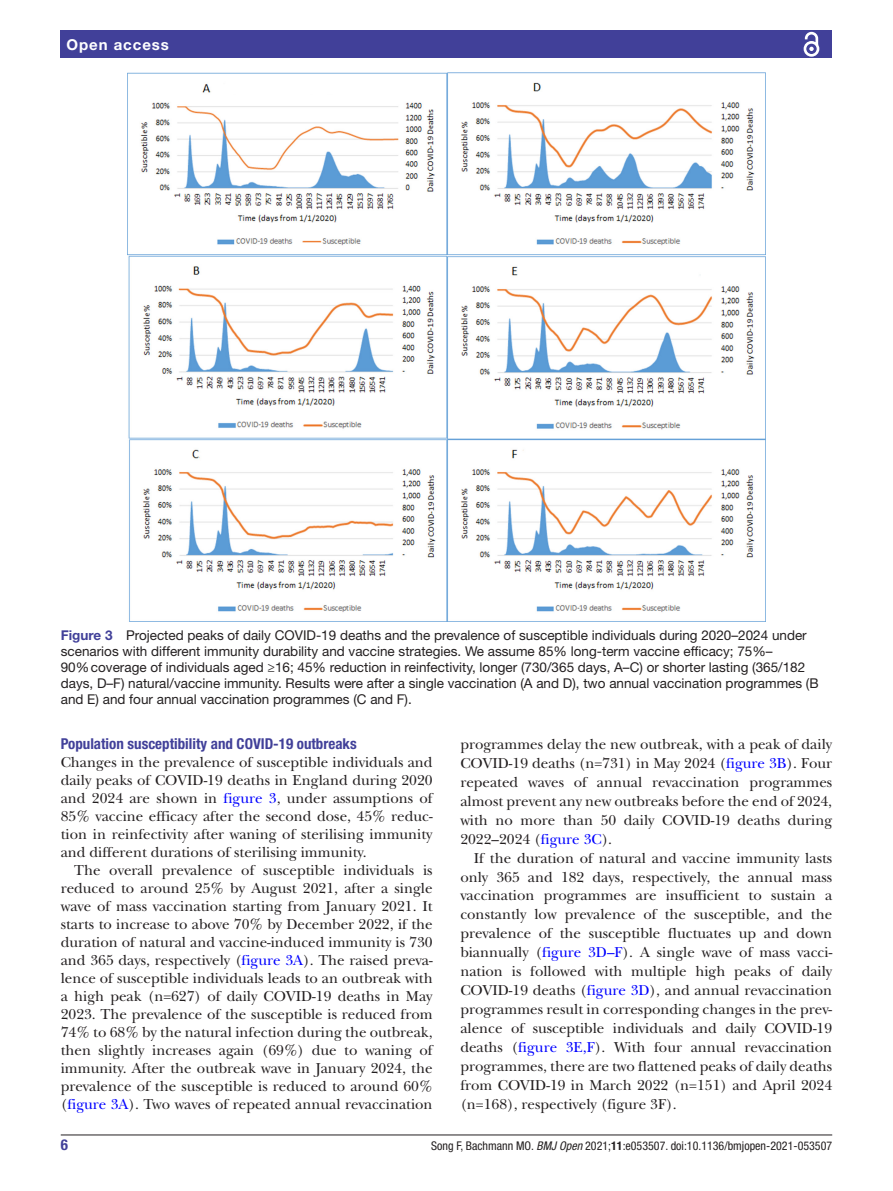
<style>
.page{position:relative;width:893px;height:1191px;background:#fff}
.page>*{position:absolute;margin:0;border:0;box-sizing:border-box;transform-origin:0 0}
.t1{font:15px/18px "New Baskerville";color:#231f20;text-align:justify}
.t2{font:700 condensed 15px "Helvetica Neue LT Std";color:#414099}
.t3{font:700 15px "Helvetica Neue LT Std";letter-spacing:.065em;color:#fff}
.t4{font:13.5px/16.2px "Helvetica Neue LT Std";color:#231f20}
.t5{font:condensed 12px "Helvetica Neue LT Std";color:#231f20}
.s1{font-weight:700;color:#414099}
.s2{color:#00f}
.s3{font-style:italic}
.s4{font-weight:700}
</style>
<div class="page">
<hr style="left:61px;top:1134px;width:771px;height:1px;background:#231f20">
<div style="left:61px;top:31px;width:771px;height:27px;background:#414099"></div>
<svg style="left:803px;top:31px;width:17px;height:26px"></svg>
<img style="left:128px;top:73px;width:637px;height:549px">
<p class="t3" style="left:66px;top:35px;width:104px">Open access</p>
<p class="t4" style="left:61px;top:626px;width:759px"><span class="s1">Figure 3</span> Projected peaks of daily COVID-19 deaths and the prevalence of susceptible individuals during 2020–2024 under scenarios with different immunity durability and vaccine strategies. We assume 85% long-term vaccine efficacy; 75%– 90%coverage of individuals aged ≥16; 45% reduction in reinfectivity, longer (730/365 days, A–C) or shorter lasting (365/182 days, D–F) natural/vaccine immunity. Results were after a single vaccination (A and D), two annual vaccination programmes (B and E) and four annual vaccination programmes (C and F).</p>
<p class="t2" style="left:61px;top:735px;width:298px">Population susceptibility and COVID-19 outbreaks</p>
<p class="t1" style="left:61px;top:753px;width:373px">Changes in the prevalence of susceptible individuals and daily peaks of COVID-19 deaths in England during 2020 and 2024 are shown in <span class="s2">figure 3</span>, under assumptions of 85% vaccine efficacy after the second dose, 45% reduc&shy;tion in reinfectivity after waning of sterilising immunity and different durations of sterilising immunity.</p>
<p class="t1" style="left:61px;top:861px;width:373px;text-indent:14px">The overall prevalence of susceptible individuals is reduced to around 25% by August 2021, after a single wave of mass vaccination starting from January 2021. It starts to increase to above 70% by December 2022, if the duration of natural and vaccine-induced immunity is 730 and 365 days, respectively (<span class="s2">figure 3A</span>). The raised preva&shy;lence of susceptible individuals leads to an outbreak with a high peak (n=627) of daily COVID-19 deaths in May 2023. The prevalence of the susceptible is reduced from 74% to 68% by the natural infection during the outbreak, then slightly increases again (69%) due to waning of immunity. After the outbreak wave in January 2024, the prevalence of the susceptible is reduced to around 60% (<span class="s2">figure 3A</span>). Two waves of repeated annual revaccination</p>
<p class="t1" style="left:460px;top:734px;width:373px;line-height:18.9px">programmes delay the new outbreak, with a peak of daily COVID-19 deaths (n=731) in May 2024 (<span class="s2">figure 3B</span>). Four repeated waves of annual revaccination programmes almost prevent any new outbreaks before the end of 2024, with no more than 50 daily COVID-19 deaths during 2022–2024 (<span class="s2">figure 3C</span>).</p>
<p class="t1" style="left:460px;top:848px;width:373px;line-height:18.9px;text-indent:14px">If the duration of natural and vaccine immunity lasts only 365 and 182 days, respectively, the annual mass vaccination programmes are insufficient to sustain a constantly low prevalence of the susceptible, and the prevalence of the susceptible fluctuates up and down biannually (<span class="s2">figure 3D–F</span>). A single wave of mass vacci&shy;nation is followed with multiple high peaks of daily COVID-19 deaths (<span class="s2">figure 3D</span>), and annual revaccination programmes result in corresponding changes in the prev&shy;alence of susceptible individuals and daily COVID-19 deaths (<span class="s2">figure 3E,F</span>). With four annual revaccination programmes, there are two flattened peaks of daily deaths from COVID-19 in March 2022 (n=151) and April 2024 (n=168), respectively (figure 3F).</p>
<p class="t2" style="left:61px;top:1135px;width:9px">6</p>
<p class="t5" style="left:431px;top:1138px;width:402px">Song F, Bachmann MO. <span class="s3">BMJ Open</span> 2021;<span class="s4">11</span>:e053507. doi:10.1136/bmjopen-2021-053507</p>
</div>
